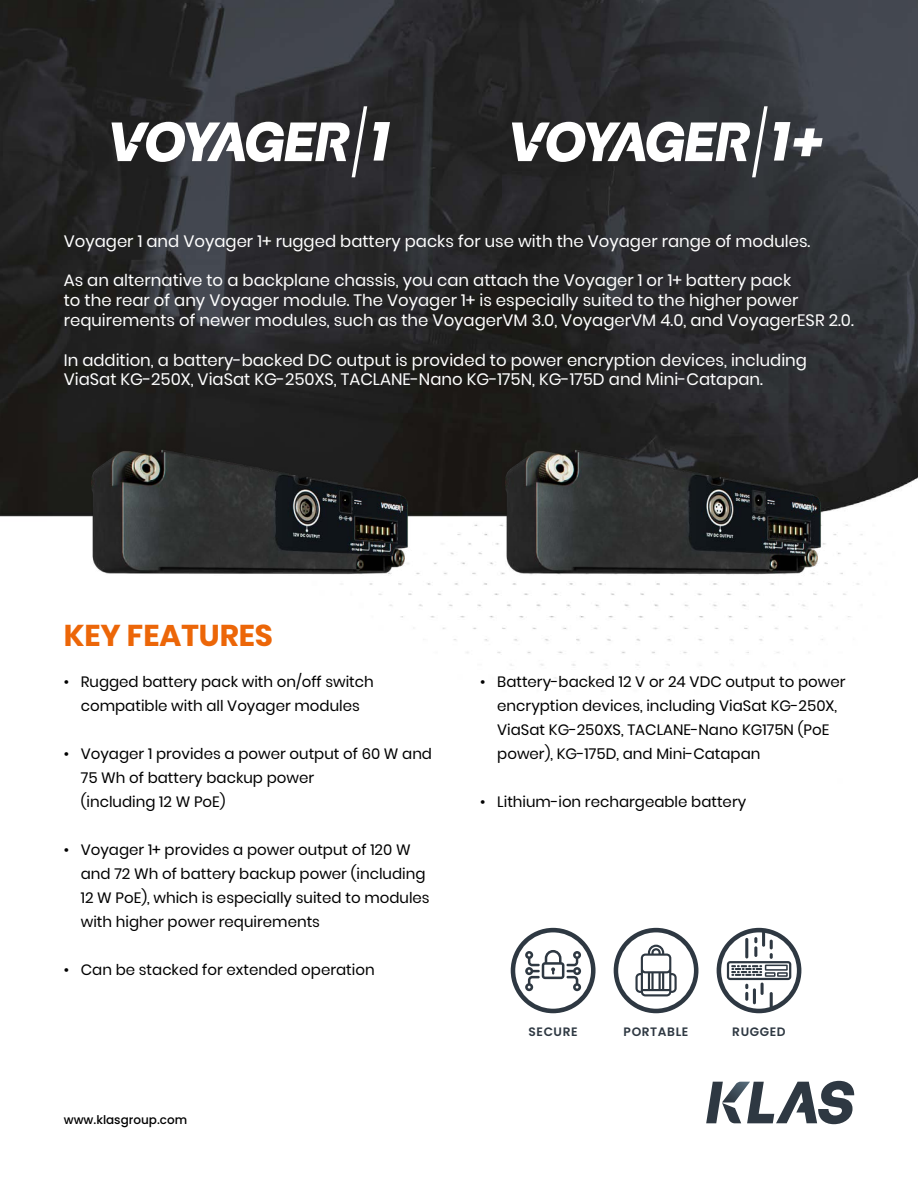
<style>
.page{position:relative;width:918px;height:1188px;background:#fff}
.page>*{position:absolute;margin:0;border:0;box-sizing:border-box;transform-origin:0 0}
.t1{font:700 30px "Poppins";color:#ec6608}
.t2{font:16.5px/19.8px "Poppins";color:#fff}
.t3{font:15px/24px "Poppins";color:#000}
.t4{font:600 12.15px "Poppins";letter-spacing:.05em;color:#2e3842}
.t5{font:500 12px "Poppins";color:#000}
</style>
<div class="page">
<img style="left:0;top:0;width:918px;height:1014px">
<svg style="left:511px;top:928px;width:85px;height:85px"></svg>
<svg style="left:717px;top:928px;width:84px;height:85px"></svg>
<svg style="left:614px;top:928px;width:84px;height:85px"></svg>
<svg style="left:706px;top:1081px;width:148px;height:43px"></svg>
<img style="left:81px;top:438px;width:338px;height:147px">
<img style="left:494px;top:438px;width:338px;height:147px">
<svg style="left:112px;top:106px;width:255px;height:71px"></svg>
<svg style="left:373px;top:122px;width:17px;height:39px"></svg>
<svg style="left:512px;top:106px;width:256px;height:71px"></svg>
<svg style="left:774px;top:122px;width:49px;height:39px"></svg>
<p class="t2" style="left:64px;top:231px;width:748px">Voyager 1 and Voyager 1+ rugged battery packs for use with the Voyager range of modules.</p>
<p class="t2" style="left:64px;top:271px;width:792px">As an alternative to a backplane chassis, you can attach the Voyager 1 or 1+ battery pack<br>to the rear of any Voyager module. The Voyager 1+ is especially suited to the higher power requirements of newer modules, such as the VoyagerVM 3.0, VoyagerVM 4.0, and VoyagerESR 2.0.</p>
<p class="t2" style="left:64px;top:350px;width:745px">In addition, a battery-backed DC output is provided to power encryption devices, including<br>ViaSat KG-250X, ViaSat KG-250XS, TACLANE-Nano KG-175N, KG-175D and Mini-Catapan.</p>
<h1 class="t1" style="left:64px;top:618px;width:211px">KEY FEATURES</h1>
<p class="t3" style="left:64px;top:670px;width:312px;text-align:center">• Rugged battery pack with on/off switch compatible with all Voyager modules</p>
<p class="t3" style="left:81px;top:742px;width:353px;text-indent:-17px">• Voyager 1 provides a power output of 60 W and<br>75 Wh of battery backup power<br>(including 12 W PoE)</p>
<p class="t3" style="left:81px;top:838px;width:350px;text-indent:-17px">• Voyager 1+ provides a power output of 120 W and 72 Wh of battery backup power (including 12 W PoE), which is especially suited to modules with higher power requirements</p>
<p class="t3" style="left:64px;top:958px;width:312px">• Can be stacked for extended operation</p>
<p class="t5" style="left:64px;top:1113px;width:125px">www.klasgroup.com</p>
<p class="t3" style="left:497px;top:670px;width:350px;text-indent:-17px">• Battery-backed 12 V or 24 VDC output to power encryption devices, including ViaSat KG-250X, ViaSat KG-250XS, TACLANE-Nano KG175N (PoE power), KG-175D, and Mini-Catapan</p>
<p class="t3" style="left:480px;top:790px;width:267px">• Lithium-ion rechargeable battery</p>
<p class="t4" style="left:529px;top:1024px;width:51px">SECURE</p>
<p class="t4" style="left:624px;top:1024px;width:66px">PORTABLE</p>
<p class="t4" style="left:732px;top:1024px;width:55px">RUGGED</p>
</div>
